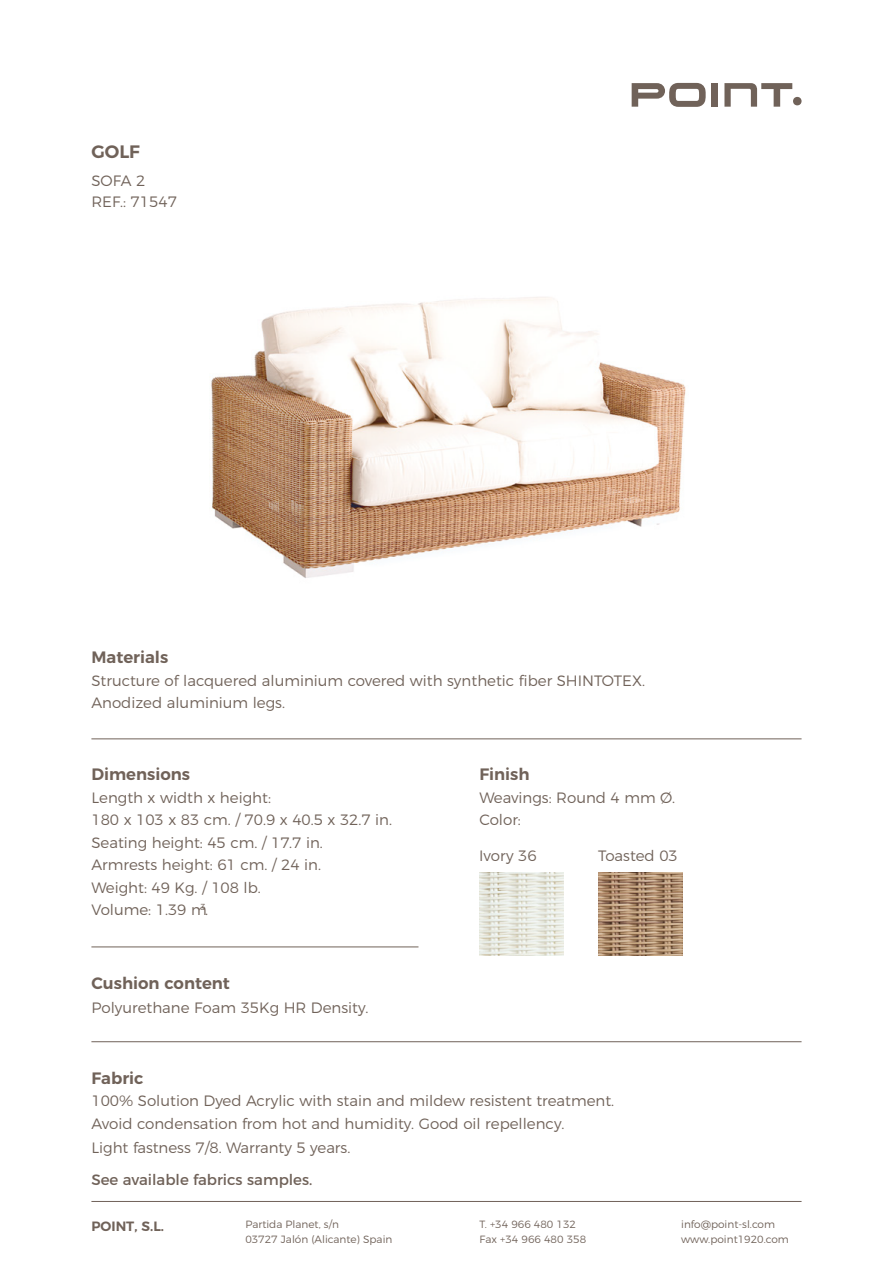
<style>
.page{position:relative;width:893px;height:1263px;background:#fff}
.page>*{position:absolute;margin:0;border:0;box-sizing:border-box;transform-origin:0 0}
.t1{font:600 18px "Montserrat";color:#706259}
.t2{font:600 16.5px "Montserrat";color:#706259}
.t3{font:300 15px/22.5px "Montserrat";color:#706259}
.t4{font:15px "Montserrat";color:#706259}
.t5{font:600 13.5px "Montserrat";color:#706259}
.t6{font:300 10.5px/15px "Montserrat";color:#706259}
</style>
<div class="page">
<div style="left:712px;top:83px;width:6px;height:24px;background:#706259"></div>
<svg style="left:724px;top:83px;width:68px;height:24px"></svg>
<div style="left:793px;top:97px;width:8px;height:8px;background:#706259;border-radius:50%"></div>
<svg style="left:632px;top:83px;width:74px;height:24px"></svg>
<hr style="left:91px;top:1041px;width:710px;height:1px;background:#706259">
<hr style="left:91px;top:1201px;width:710px;height:1px;background:#706259">
<hr style="left:91px;top:739px;width:710px;height:1px;background:#706259">
<hr style="left:91px;top:947px;width:327px;height:1px;background:#706259">
<img style="left:211px;top:297px;width:475px;height:281px">
<img style="left:598px;top:873px;width:84px;height:82px">
<img style="left:479px;top:873px;width:85px;height:82px">
<p class="t1" style="left:91px;top:137px;width:50px">GOLF</p>
<p class="t3" style="left:91px;top:169px;width:87px;line-height:21px">SOFA 2<br>REF.: 71547</p>
<p class="t2" style="left:91px;top:644px;width:78px">Materials</p>
<p class="t3" style="left:91px;top:668px;width:555px">Structure of lacquered aluminium covered with synthetic fiber SHINTOTEX.<br>Anodized aluminium legs.</p>
<p class="t2" style="left:91px;top:761px;width:100px">Dimensions</p>
<p class="t3" style="left:91px;top:785px;width:302px">Length x width x height:<br>180 x 103 x 83 cm. / 70.9 x 40.5 x 32.7 in.<br>Seating height: 45 cm. / 17.7 in.<br>Armrests height: 61 cm. / 24 in.<br>Weight: 49 Kg. / 108 lb.<br>Volume: 1.39 m<sup>3</sup>.</p>
<p class="t2" style="left:91px;top:969px;width:140px">Cushion content</p>
<p class="t3" style="left:91px;top:995px;width:278px">Polyurethane Foam 35Kg HR Density.</p>
<p class="t2" style="left:479px;top:761px;width:52px">Finish</p>
<p class="t3" style="left:479px;top:785px;width:197px">Weavings: Round 4 mm Ø.<br>Color:</p>
<p class="t3" style="left:479px;top:843px;width:59px">Ivory 36</p>
<p class="t3" style="left:598px;top:843px;width:81px">Toasted 03</p>
<p class="t2" style="left:91px;top:1065px;width:54px">Fabric</p>
<p class="t3" style="left:91px;top:1088px;width:524px">100% Solution Dyed Acrylic with stain and mildew resistent treatment.<br>Avoid condensation from hot and humidity. Good oil repellency.</p>
<p class="t3" style="left:91px;top:1135px;width:260px">Light fastness 7/8. Warranty 5 years.</p>
<p class="t4" style="left:91px;top:1168px;width:223px">See available fabrics samples.</p>
<p class="t5" style="left:91px;top:1215px;width:74px">POINT, S.L.</p>
<p class="t6" style="left:245px;top:1215px;width:149px">Partida Planet, s/n<br>03727 Jalón (Alicante) Spain</p>
<p class="t6" style="left:681px;top:1215px;width:109px">info@point-sl.com www.point1920.com</p>
<p class="t6" style="left:480px;top:1215px;width:108px">T. +34 966 480 132<br>Fax +34 966 480 358</p>
</div>
